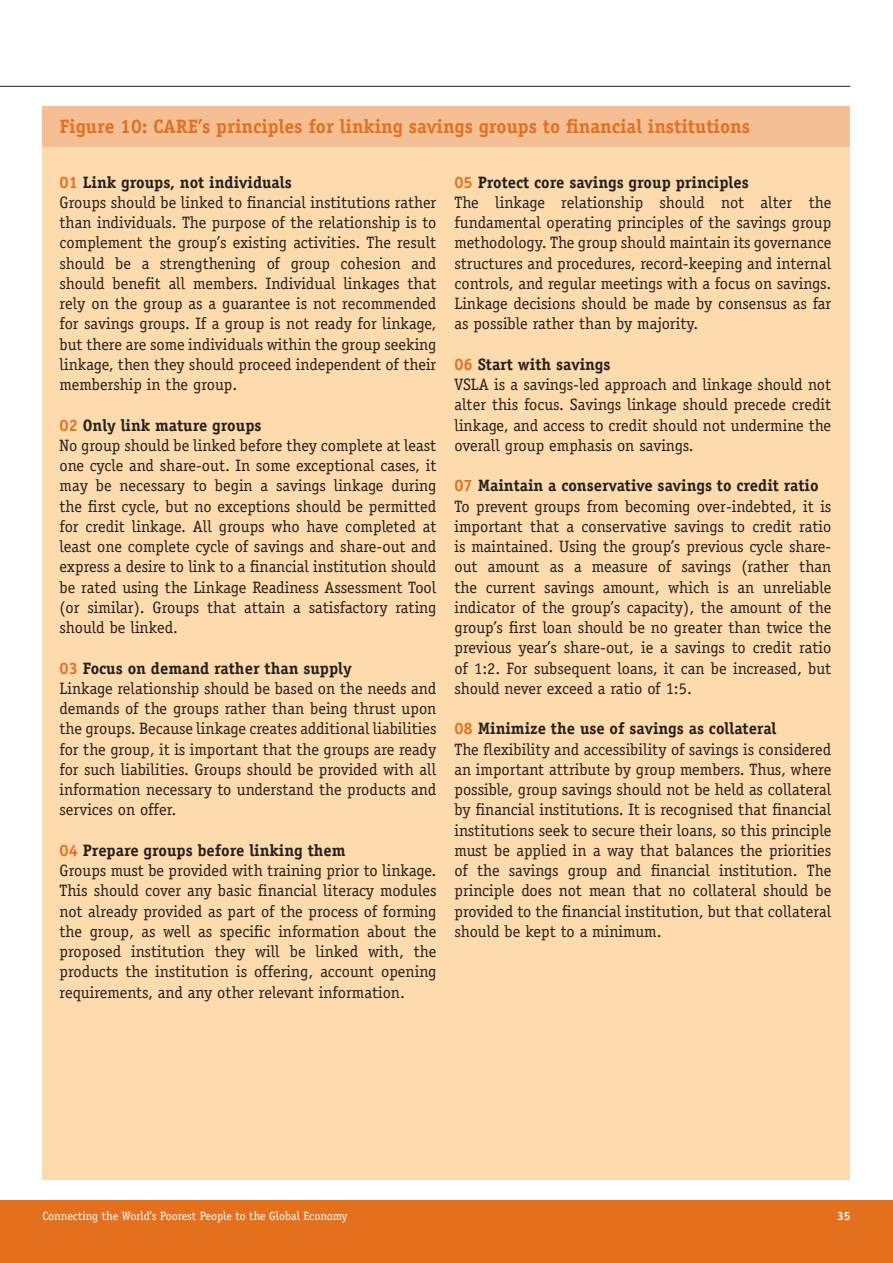
<style>
.page{position:relative;width:893px;height:1263px;background:#fff}
.page>*{position:absolute;margin:0;border:0;box-sizing:border-box;transform-origin:0 0}
.Sub_Header{font:700 19.5px "Officina Serif";color:#e4701e}
.Body_Copy{font:16.5px/20.2px "Officina Serif";color:#231f20;text-align:justify}
.Body_Copy-2{font:700 16.5px "Officina Serif";color:#231f20}
.t1{font:12px "Officina Serif";color:#fff}
.t2{font:700 12px "Officina Serif";color:#fff}
.s1{color:#e4701e}
</style>
<div class="page">
<div style="left:0;top:1200px;width:893px;height:63px;background:#e4701e"></div>
<div style="left:43px;top:107px;width:807px;height:40px;background:#f5bf95"></div>
<div style="left:43px;top:147px;width:807px;height:1033px;background:#fedbad"></div>
<hr style="left:0;top:86px;width:850px;height:1px;background:#231f20">
<p class="Sub_Header" style="left:60px;top:114px;width:692px">Figure 10: CARE’s principles for linking savings groups to financial institutions</p>
<p class="Body_Copy-2" style="left:60px;top:172px;width:234px"><span class="s1">01</span> Link groups, not individuals</p>
<p class="Body_Copy" style="left:60px;top:192px;width:378px">Groups should be linked to financial institutions rather than individuals. The purpose of the relationship is to complement the group’s existing activities. The result should be a strengthening of group cohesion and should benefit all members. Individual linkages that rely on the group as a guarantee is not recommended for savings groups. If a group is not ready for linkage, but there are some individuals within the group seeking linkage, then they should proceed independent of their membership in the group.</p>
<p class="Body_Copy-2" style="left:60px;top:415px;width:203px"><span class="s1">02</span> Only link mature groups</p>
<p class="Body_Copy" style="left:60px;top:435px;width:378px">No group should be linked before they complete at least one cycle and share-out. In some exceptional cases, it may be necessary to begin a savings linkage during the first cycle, but no exceptions should be permitted for credit linkage. All groups who have completed at least one complete cycle of savings and share-out and express a desire to link to a financial institution should be rated using the Linkage Readiness Assessment Tool (or similar). Groups that attain a satisfactory rating should be linked.</p>
<p class="Body_Copy-2" style="left:60px;top:658px;width:294px"><span class="s1">03</span> Focus on demand rather than supply</p>
<p class="Body_Copy" style="left:60px;top:678px;width:378px">Linkage relationship should be based on the needs and demands of the groups rather than being thrust upon the groups. Because linkage creates additional liabilities for the group, it is important that the groups are ready for such liabilities. Groups should be provided with all information necessary to understand the products and services on offer.</p>
<p class="Body_Copy-2" style="left:60px;top:840px;width:288px"><span class="s1">04</span> Prepare groups before linking them</p>
<p class="Body_Copy" style="left:60px;top:860px;width:378px">Groups must be provided with training prior to linkage.<br>This should cover any basic financial literacy modules not already provided as part of the process of forming the group, as well as specific information about the proposed institution they will be linked with, the products the institution is offering, account opening requirements, and any other relevant information.</p>
<p class="Body_Copy-2" style="left:454px;top:172px;width:296px"><span class="s1">05</span> Protect core savings group principles</p>
<p class="Body_Copy" style="left:454px;top:192px;width:378px">The linkage relationship should not alter the fundamental operating principles of the savings group methodology. The group should maintain its governance structures and procedures, record-keeping and internal controls, and regular meetings with a focus on savings.<br>Linkage decisions should be made by consensus as far as possible rather than by majority.</p>
<p class="Body_Copy-2" style="left:454px;top:354px;width:158px"><span class="s1">06</span> Start with savings</p>
<p class="Body_Copy" style="left:454px;top:374px;width:378px">VSLA is a savings-led approach and linkage should not alter this focus. Savings linkage should precede credit linkage, and access to credit should not undermine the overall group emphasis on savings.</p>
<p class="Body_Copy-2" style="left:454px;top:475px;width:366px"><span class="s1">07</span> Maintain a conservative savings to credit ratio</p>
<p class="Body_Copy" style="left:454px;top:496px;width:378px">To prevent groups from becoming over-indebted, it is important that a conservative savings to credit ratio is maintained. Using the group’s previous cycle share&shy;out amount as a measure of savings (rather than the current savings amount, which is an unreliable indicator of the group’s capacity), the amount of the group’s first loan should be no greater than twice the previous year’s share-out, ie a savings to credit ratio of 1:2. For subsequent loans, it can be increased, but should never exceed a ratio of 1:5.</p>
<p class="Body_Copy-2" style="left:454px;top:718px;width:324px"><span class="s1">08</span> Minimize the use of savings as collateral</p>
<p class="Body_Copy" style="left:454px;top:739px;width:378px">The flexibility and accessibility of savings is considered an important attribute by group members. Thus, where possible, group savings should not be held as collateral by financial institutions. It is recognised that financial institutions seek to secure their loans, so this principle must be applied in a way that balances the priorities of the savings group and financial institution. The principle does not mean that no collateral should be provided to the financial institution, but that collateral should be kept to a minimum.</p>
<p class="t1" style="left:43px;top:1209px;width:307px">Connecting the World’s Poorest People to the Global Economy</p>
<p class="t2" style="left:837px;top:1209px;width:15px">35</p>
</div>
